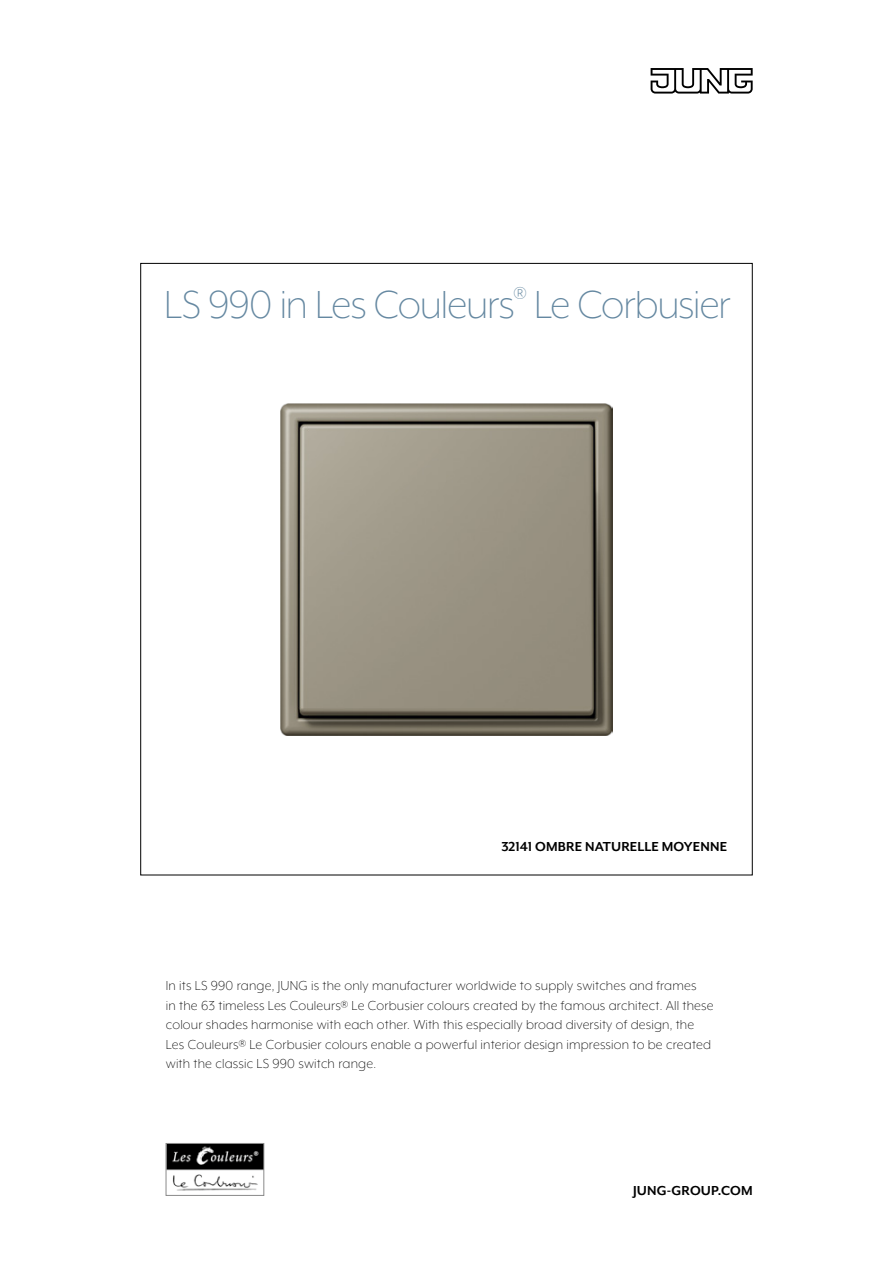
<style>
.page{position:relative;width:893px;height:1263px;background:#fff}
.page>*{position:absolute;margin:0;border:0;box-sizing:border-box;transform-origin:0 0}
.t1{font:300 45px "Mr Eaves XL Mod OT";letter-spacing:-.025em;color:#6588a1}
.t2{font:300 15px/19.5px "Mr Eaves XL Mod OT";letter-spacing:.01em;color:#000}
.t3{font:700 15px "Mr Eaves XL Mod OT";letter-spacing:.01em;color:#000}
</style>
<div class="page">
<img style="left:168px;top:1145px;width:94px;height:46px">
<div style="left:166px;top:1143px;width:98px;height:52px;border:1px solid #8a8a8a"></div>
<svg style="left:651px;top:68px;width:102px;height:26px"></svg>
<img style="left:281px;top:404px;width:331px;height:332px">
<h1 class="t1" style="left:164px;top:282px;width:568px">LS 990 in Les Couleurs<sup>®</sup> Le Corbusier</h1>
<p class="t3" style="left:501px;top:838px;width:227px">32141 OMBRE NATURELLE MOYENNE</p>
<p class="t2" style="left:166px;top:976px;width:549px">In its LS 990 range, JUNG is the only manufacturer worldwide to supply switches and frames<br>in the 63 timeless Les Couleurs® Le Corbusier colours created by the famous architect. All these colour shades harmonise with each other. With this especially broad diversity of design, the Les Couleurs® Le Corbusier colours enable a powerful interior design impression to be created with the classic LS 990 switch range.</p>
<p class="t3" style="left:633px;top:1183px;width:121px">JUNG-GROUP.COM</p>
</div>
